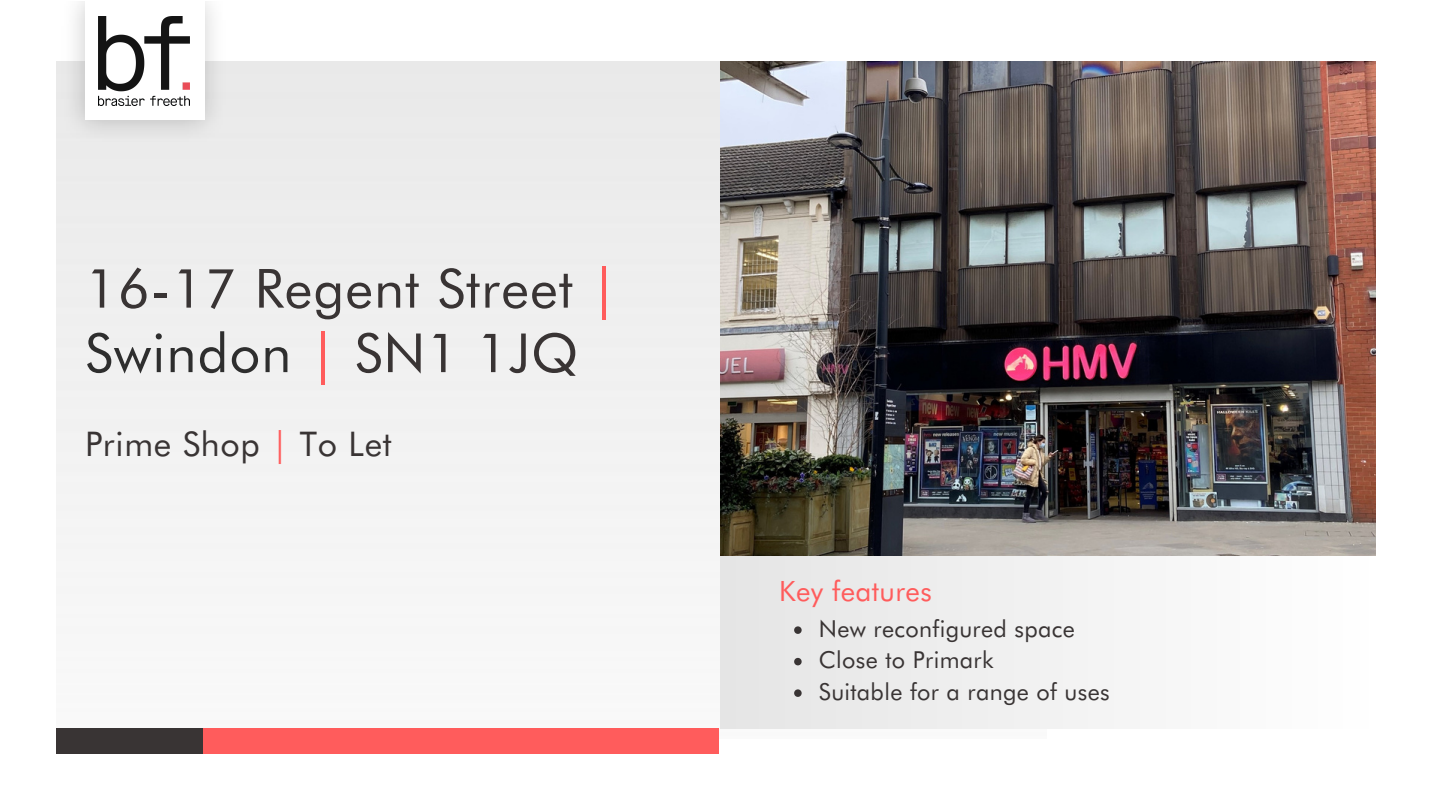
<style>
.page{position:relative;width:1440px;height:810px;background:#fff}
.page>*{position:absolute;margin:0;border:0;box-sizing:border-box;transform-origin:0 0}
.t1{font:54px/64.4px "Futura BT";letter-spacing:.02em;color:#393434}
.t2{font:34px "Futura BT";letter-spacing:.02em;color:#393434}
.t3{font:28px "Futura BT";letter-spacing:.015em;color:#ff5c5c}
.t4{font:23.4px/31.6px "Futura BT";letter-spacing:.015em;color:#393434}
.s1{color:#ff5c5c}
.s2{color:#2e2e2e}
</style>
<div class="page">
<div style="left:57px;top:62px;width:990px;height:676px;background:#f1f1f1"></div>
<div style="left:720px;top:226px;width:656px;height:502px;background:#f2f2f2"></div>
<div style="left:57px;top:729px;width:147px;height:25px;background:#393434"></div>
<div style="left:203px;top:729px;width:515px;height:25px;background:#ff5c5c"></div>
<img style="left:62px;top:2px;width:163px;height:139px">
<div style="left:85px;top:0;width:119px;height:119px;background:#fff"></div>
<img style="left:98px;top:17px;width:92px;height:88px">
<img style="left:720px;top:62px;width:656px;height:493px">
<svg style="left:794px;top:626px;width:8px;height:8px"></svg>
<svg style="left:794px;top:658px;width:8px;height:7px"></svg>
<svg style="left:794px;top:689px;width:8px;height:8px"></svg>
<h1 class="t1" style="left:85px;top:253px;width:534px">16-17 Regent Street <span class="s1">|<br></span><span class="s2">Swindon</span> <span class="s1">|</span> SN1 1JQ</h1>
<h2 class="t2" style="left:85px;top:418px;width:308px">Prime Shop <span class="s1">|</span> To Let</h2>
<p class="t3" style="left:779px;top:570px;width:154px">Key features</p>
<p class="t4" style="left:819px;top:611px;width:292px">New reconfigured space<br>Close to Primark<br>Suitable for a range of uses</p>
</div>
